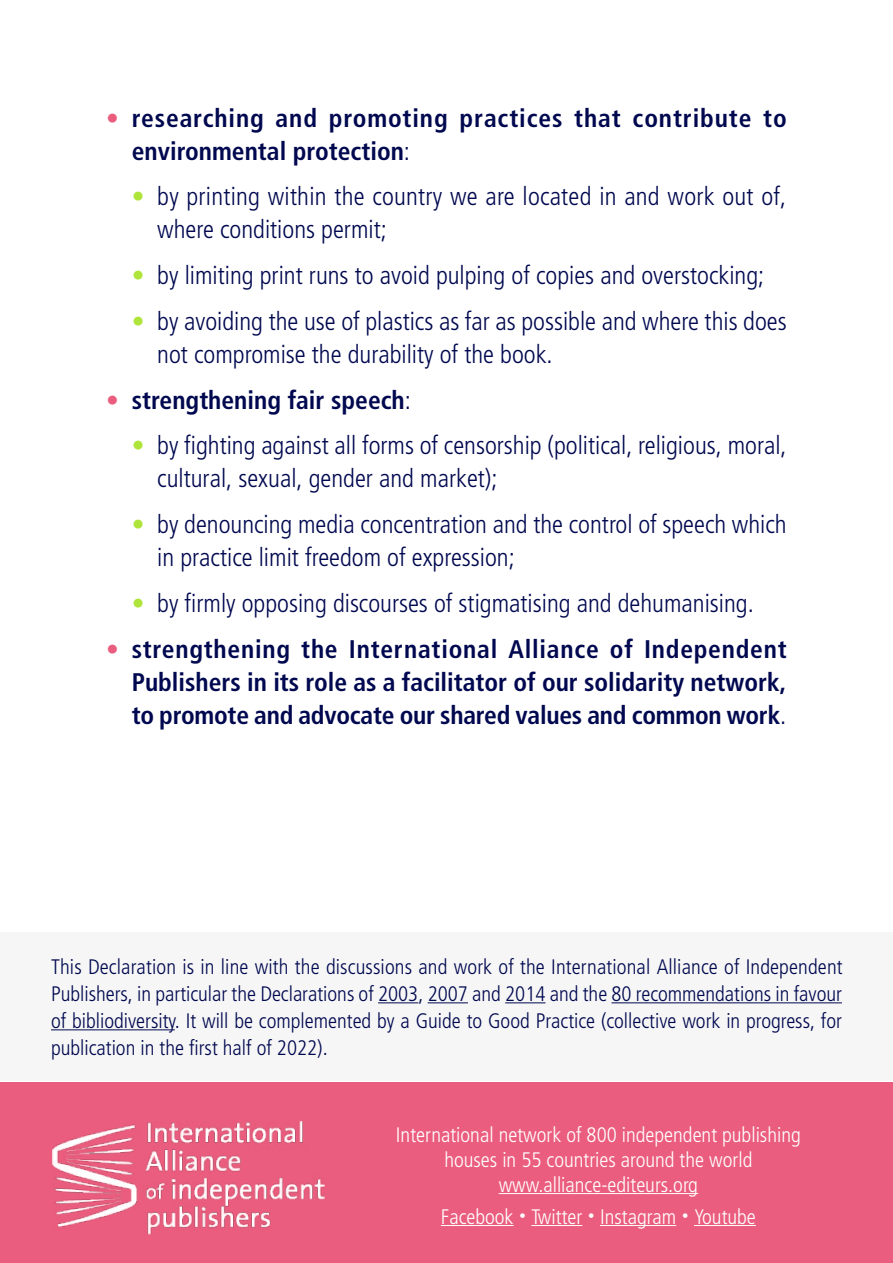
<style>
.page{position:relative;width:893px;height:1263px;background:#fff}
.page>*{position:absolute;margin:0;border:0;box-sizing:border-box;transform-origin:0 0}
.t1{font:25.5px/33px "Frutiger LT 47 Lt Cn";color:#00084f}
.t2{font:25.5px/33px "Frutiger LT 67 Bd Cn";color:#00084f;text-align:justify}
.t3{font:25.5px/33px "Frutiger LT 67 Bd Cn";letter-spacing:.035em;color:#00084f}
.t4{font:21px/27px "Frutiger LT 47 Lt Cn";color:#00084f;text-align:justify}
.t5{font:21px/25.2px "Frutiger LT 47 Lt Cn";color:#fff;text-align:center}
.s1{color:#eb5d7e}
.s2{font-family:"Frutiger LT 47 Lt Cn"}
.s3{color:#afe53a}
.s4{font-family:"Frutiger LT 67 Bd Cn";font-size:29.55px}
</style>
<div class="page">
<div style="left:0;top:1082px;width:893px;height:181px;background:#eb5d7e"></div>
<hr style="left:499px;top:1193px;width:199px;height:1px;background:#fff">
<hr style="left:441px;top:1225px;width:73px;height:1px;background:#fff">
<hr style="left:531px;top:1225px;width:51px;height:1px;background:#fff">
<hr style="left:600px;top:1225px;width:76px;height:1px;background:#fff">
<hr style="left:694px;top:1225px;width:62px;height:1px;background:#fff">
<img style="left:52px;top:1121px;width:273px;height:113px">
<div style="left:0;top:932px;width:893px;height:149px;background:#f6f6f6"></div>
<hr style="left:378px;top:1002px;width:40px;height:1px;background:#00084f">
<hr style="left:428px;top:1002px;width:40px;height:1px;background:#00084f">
<hr style="left:505px;top:1002px;width:40px;height:1px;background:#00084f">
<hr style="left:611px;top:1002px;width:231px;height:1px;background:#00084f">
<hr style="left:51px;top:1029px;width:124px;height:1px;background:#00084f">
<p class="t3" style="left:132px;top:101px;width:656px;text-indent:-26px"><span class="s1">•</span> researching and promoting practices that contribute to environmental protection<span class="s2">:</span></p>
<p class="t1" style="left:157px;top:180px;width:631px;text-indent:-26px"><span class="s3">•</span> by printing within the country we are located in and work out of, where conditions permit;</p>
<p class="t1" style="left:132px;top:259px;width:634px"><span class="s3">•</span> by limiting print runs to avoid pulping of copies and overstocking;</p>
<p class="t1" style="left:157px;top:305px;width:631px;text-indent:-26px"><span class="s3">•</span> by avoiding the use of plastics as far as possible and where this does not compromise the durability of the book.</p>
<p class="t2" style="left:106px;top:383px;width:306px"><span class="s1">•</span> strengthening fair speech<span class="s2">:</span></p>
<p class="t1" style="left:157px;top:429px;width:631px;text-indent:-26px"><span class="s3">•</span> by fighting against all forms of censorship (political, religious, moral, cultural, sexual, gender and market);</p>
<p class="t1" style="left:157px;top:508px;width:631px;text-indent:-26px"><span class="s3">•</span> by denouncing media concentration and the control of speech which in practice limit freedom of expression;</p>
<p class="t1" style="left:132px;top:587px;width:623px"><span class="s3">•</span> by firmly opposing discourses of stigmatising and dehumanising.</p>
<p class="t2" style="left:132px;top:632px;width:656px;text-indent:-26px"><span class="s1">•</span> strengthening the International Alliance of Independent Publishers in its role as a facilitator of our solidarity network, to promote and advocate our shared values and common work<span class="s2">.</span></p>
<p class="t4" style="left:51px;top:954px;width:793px">This Declaration is in line with the discussions and work of the International Alliance of Independent Publishers, in particular the Declarations of 2003, 2007 and 2014 and the 80 recommendations in favour of bibliodiversity. It will be complemented by a Guide to Good Practice (collective work in progress, for publication in the first half of 2022).</p>
<p class="t5" style="left:396px;top:1122px;width:406px">International network of 800 independent publishing houses in 55 countries around the world www.alliance-editeurs.org</p>
<p class="t5" style="left:441px;top:1204px;width:317px">Facebook <span class="s4">·</span> Twitter <span class="s4">·</span> Instagram <span class="s4">·</span> Youtube</p>
</div>
